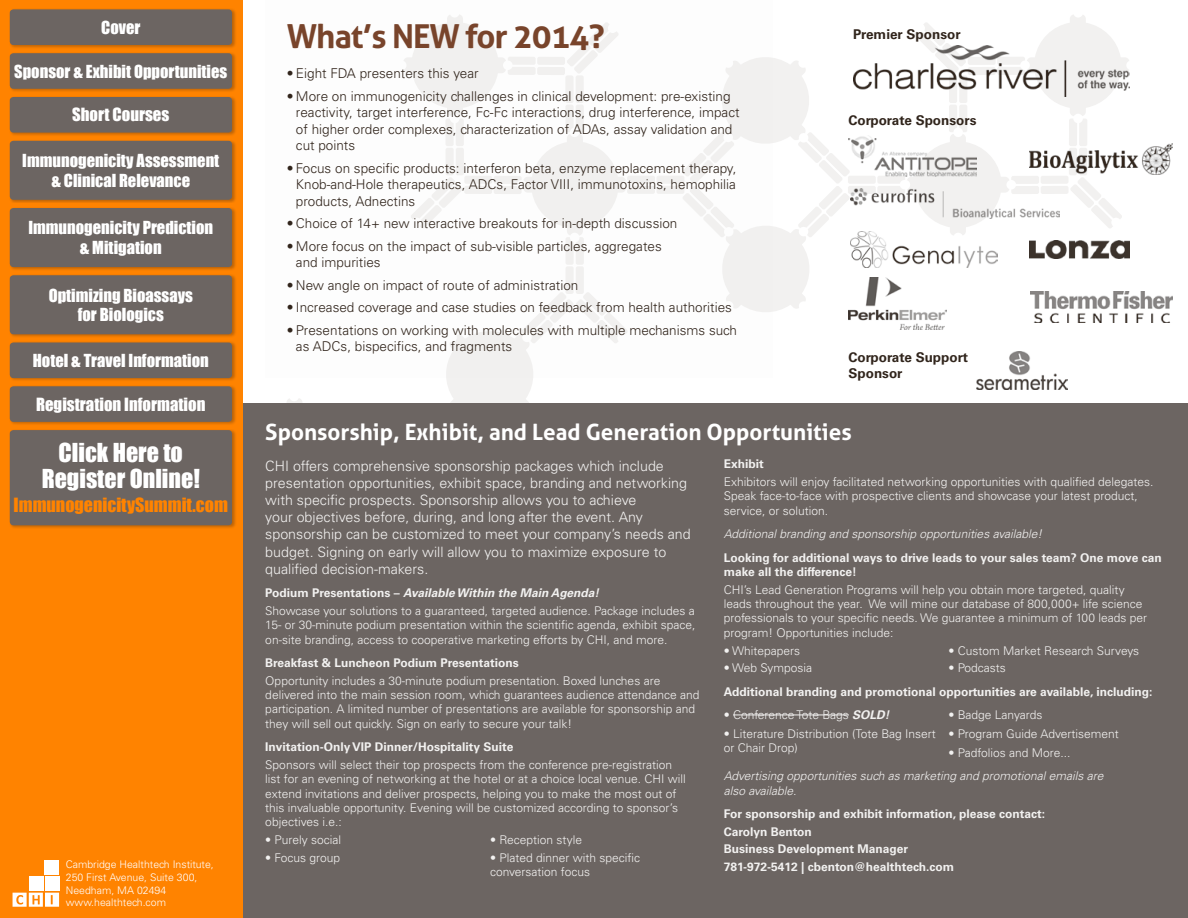
<style>
.page{position:relative;width:1188px;height:918px;background:#fff}
.page>*{position:absolute;margin:0;border:0;box-sizing:border-box;transform-origin:0 0}
.t1{font:700 33px "Aller";letter-spacing:-.03em;color:#78442b}
.t2{font:24px/25.5px "Impact";color:#fff;text-align:center}
.t3{font:700 22.5px "Aller";color:#fff}
.t4{font:18px "Impact";color:#ff8300}
.t5{font:16.8px "Impact";color:#fff}
.t6{font:16.5px/19.5px "Impact";color:#fff;text-align:center}
.t7{font:300 14.25px/17.1px "Univers LT Std";color:#f2f1f0}
.t8{font:300 13.5px/16.5px "Univers LT Std";color:#31251c}
.t9{font:700 13.5px/16.2px "Univers LT Std";color:#31251c}
.t10{font:300 12px/14.4px "Univers LT Std";color:#f2f1f0}
.t11{font:700 12px/17.7px "Univers LT Std";color:#f2f1f0}
.t12{font:italic 300 12px/14.4px "Univers LT Std";color:#f2f1f0}
.t13{font:300 10.5px/12.6px "Univers LT Std";color:#fff}
.s1{font-weight:700}
.s2{font-weight:700;font-style:italic}
</style>
<div class="page">
<div style="left:0;top:0;width:243px;height:918px;background:#ff8300"></div>
<div style="left:9px;top:8px;width:227px;height:41px;background:#31251c;opacity:.33"></div>
<div style="left:10px;top:9px;width:222px;height:36px;background:#6c6562;border-radius:4px"></div>
<div style="left:9px;top:140px;width:227px;height:63px;background:#31251c;opacity:.33"></div>
<div style="left:10px;top:141px;width:222px;height:59px;background:#6c6562;border-radius:4px"></div>
<div style="left:9px;top:207px;width:227px;height:64px;background:#31251c;opacity:.33"></div>
<div style="left:10px;top:208px;width:222px;height:59px;background:#6c6562;border-radius:4px"></div>
<div style="left:9px;top:274px;width:227px;height:64px;background:#31251c;opacity:.33"></div>
<div style="left:10px;top:275px;width:222px;height:59px;background:#6c6562;border-radius:4px"></div>
<div style="left:9px;top:52px;width:227px;height:40px;background:#31251c;opacity:.33"></div>
<div style="left:10px;top:53px;width:222px;height:36px;background:#6c6562;border-radius:4px"></div>
<div style="left:9px;top:341px;width:227px;height:41px;background:#31251c;opacity:.33"></div>
<div style="left:10px;top:343px;width:222px;height:35px;background:#6c6562;border-radius:4px"></div>
<div style="left:9px;top:96px;width:227px;height:40px;background:#31251c;opacity:.33"></div>
<div style="left:10px;top:97px;width:222px;height:36px;background:#6c6562;border-radius:4px"></div>
<div style="left:9px;top:385px;width:227px;height:41px;background:#31251c;opacity:.33"></div>
<div style="left:10px;top:386px;width:222px;height:36px;background:#6c6562;border-radius:4px"></div>
<div style="left:9px;top:429px;width:227px;height:100px;background:#31251c;opacity:.33"></div>
<div style="left:10px;top:430px;width:222px;height:95px;background:#6c6562;border-radius:4px"></div>
<div style="left:29px;top:877px;width:14px;height:14px;background:#fff"></div>
<div style="left:45px;top:861px;width:14px;height:14px;background:#fff"></div>
<div style="left:45px;top:877px;width:14px;height:14px;background:#fff"></div>
<svg style="left:13px;top:893px;width:46px;height:14px"></svg>
<div style="left:848px;top:176px;width:28px;height:8px;background:#f2f1f0;border-radius:2px"></div>
<div style="left:848px;top:186px;width:28px;height:8px;background:#f2f1f0;border-radius:2px"></div>
<svg style="left:878px;top:15px;width:244px;height:217px"></svg>
<svg style="left:773px;top:58px;width:76px;height:257px"></svg>
<svg style="left:243px;top:378px;width:385px;height:26px"></svg>
<div style="left:265px;top:0;width:508px;height:378px;background:linear-gradient(to right,#fcfcfc,#f9f9f9)"></div>
<img style="left:853px;top:45px;width:276px;height:52px">
<div style="left:243px;top:404px;width:945px;height:514px;background:#6c6562"></div>
<hr style="left:733px;top:715px;width:116px;height:1px;background:#f2f1f0">
<img style="left:1029px;top:144px;width:143px;height:30px">
<img style="left:849px;top:278px;width:97px;height:51px">
<img style="left:850px;top:232px;width:147px;height:35px">
<img style="left:1029px;top:240px;width:100px;height:18px">
<img style="left:849px;top:136px;width:127px;height:41px">
<img style="left:976px;top:352px;width:91px;height:37px">
<img style="left:1030px;top:292px;width:142px;height:30px">
<img style="left:850px;top:188px;width:210px;height:31px">
<h3 class="t6" style="left:101px;top:17px;width:41px">Cover</h3>
<h3 class="t6" style="left:14px;top:61px;width:215px">Sponsor &amp; Exhibit Opportunities</h3>
<h3 class="t5" style="left:72px;top:102px;width:99px">Short Courses</h3>
<h3 class="t6" style="left:22px;top:150px;width:199px">Immunogenicity Assessment &amp; Clinical Relevance</h3>
<h3 class="t6" style="left:28px;top:218px;width:186px">Immunogenicity Prediction &amp; Mitigation</h3>
<h3 class="t6" style="left:49px;top:285px;width:146px">Optimizing Bioassays for Biologics</h3>
<h3 class="t6" style="left:33px;top:350px;width:177px">Hotel &amp; Travel Information</h3>
<h3 class="t5" style="left:36px;top:391px;width:171px">Registration Information</h3>
<h2 class="t2" style="left:42px;top:439px;width:160px">Click Here to<br>Register Online!</h2>
<h3 class="t4" style="left:14px;top:491px;width:216px">ImmunogenicitySummit.com</h3>
<p class="t13" style="left:66px;top:858px;width:149px">Cambridge Healthtech Institute,<br>250 First Avenue, Suite 300,<br>Needham, MA 02494 www.healthtech.com</p>
<h1 class="t1" style="left:287px;top:16px;width:319px">What’s NEW for 2014?</h1>
<p class="t8" style="left:287px;top:65px;width:193px">• Eight FDA presenters this year</p>
<p class="t8" style="left:296px;top:88px;width:445px;text-indent:-9px">• More on immunogenicity challenges in clinical development: pre-existing reactivity, target interference, Fc-Fc interactions, drug interference, impact of higher order complexes, characterization of ADAs, assay validation and cut points</p>
<p class="t8" style="left:296px;top:160px;width:442px;text-align:justify;text-indent:-9px">• Focus on specific products: interferon beta, enzyme replacement therapy, Knob-and-Hole therapeutics, ADCs, Factor VIII, immunotoxins, hemophilia products, Adnectins</p>
<p class="t8" style="left:287px;top:215px;width:392px">• Choice of 14+ new interactive breakouts for in-depth discussion</p>
<p class="t8" style="left:296px;top:238px;width:367px;text-indent:-9px">• More focus on the impact of sub-visible particles, aggregates and impurities</p>
<p class="t8" style="left:287px;top:277px;width:293px">• New angle on impact of route of administration</p>
<p class="t8" style="left:287px;top:299px;width:447px">• Increased coverage and case studies on feedback from health authorities</p>
<p class="t8" style="left:296px;top:322px;width:442px;text-indent:-9px">• Presentations on working with molecules with multiple mechanisms such as ADCs, bispecifics, and fragments</p>
<p class="t9" style="left:853px;top:26px;width:109px">Premier Sponsor</p>
<p class="t9" style="left:849px;top:112px;width:129px">Corporate Sponsors</p>
<p class="t9" style="left:849px;top:349px;width:121px">Corporate Support<br>Sponsor</p>
<h3 class="t3" style="left:265px;top:419px;width:588px">Sponsorship, Exhibit, and Lead Generation Opportunities</h3>
<p class="t7" style="left:265px;top:457px;width:427px">CHI offers comprehensive sponsorship packages which include presentation opportunities, exhibit space, branding and networking with specific prospects. Sponsorship allows you to achieve<br>your objectives before, during, and long after the event. Any sponsorship can be customized to meet your company’s needs and budget. Signing on early will allow you to maximize exposure to qualified decision-makers.</p>
<p class="t10" style="left:265px;top:584px;width:431px;line-height:17.7px"><span class="s1">Podium Presentations –</span> <span class="s2">Available Within the Main Agenda!<br></span>Showcase your solutions to a guaranteed, targeted audience. Package includes a</p>
<p class="t10" style="left:265px;top:618px;width:432px">15- or 30-minute podium presentation within the scientific agenda, exhibit space, on-site branding, access to cooperative marketing efforts by CHI, and more.</p>
<p class="t11" style="left:265px;top:654px;width:255px">Breakfast &amp; Luncheon Podium Presentations</p>
<p class="t10" style="left:265px;top:673px;width:436px">Opportunity includes a 30-minute podium presentation. Boxed lunches are delivered into the main session room, which guarantees audience attendance and participation. A limited number of presentations are available for sponsorship and they will sell out quickly. Sign on early to secure your talk!</p>
<p class="t11" style="left:265px;top:738px;width:250px">Invitation-Only VIP Dinner/Hospitality Suite</p>
<p class="t10" style="left:265px;top:757px;width:422px">Sponsors will select their top prospects from the conference pre-registration list for an evening of networking at the hotel or at a choice local venue. CHI will extend invitations and deliver prospects, helping you to make the most out of this invaluable opportunity. Evening will be customized according to sponsor’s objectives i.e.:</p>
<p class="t10" style="left:265px;top:833px;width:77px">• Purely social</p>
<p class="t10" style="left:265px;top:850px;width:76px">• Focus group</p>
<p class="t11" style="left:724px;top:455px;width:42px">Exhibit</p>
<p class="t10" style="left:724px;top:475px;width:431px">Exhibitors will enjoy facilitated networking opportunities with qualified delegates.<br>Speak face-to-face with prospective clients and showcase your latest product, service, or solution.</p>
<p class="t12" style="left:724px;top:527px;width:320px">Additional branding and sponsorship opportunities available!</p>
<p class="t11" style="left:724px;top:550px;width:439px;line-height:14.4px">Looking for additional ways to drive leads to your sales team? One move can make all the difference!</p>
<p class="t10" style="left:724px;top:582px;width:425px">CHI’s Lead Generation Programs will help you obtain more targeted, quality leads throughout the year. We will mine our database of 800,000+ life science professionals to your specific needs. We guarantee a minimum of 100 leads per program! Opportunities include:</p>
<p class="t10" style="left:724px;top:643px;width:78px">• Whitepapers</p>
<p class="t10" style="left:724px;top:661px;width:90px">• Web Symposia</p>
<p class="t10" style="left:949px;top:643px;width:192px">• Custom Market Research Surveys</p>
<p class="t10" style="left:949px;top:661px;width:59px">• Podcasts</p>
<p class="t11" style="left:724px;top:683px;width:430px">Additional branding and promotional opportunities are available, including:</p>
<p class="t10" style="left:724px;top:708px;width:167px">• Conference Tote Bags <span class="s2">SOLD!</span></p>
<p class="t10" style="left:724px;top:726px;width:214px">• Literature Distribution (Tote Bag Insert or Chair Drop)</p>
<p class="t10" style="left:949px;top:708px;width:95px">• Badge Lanyards</p>
<p class="t10" style="left:949px;top:726px;width:172px">• Program Guide Advertisement</p>
<p class="t10" style="left:949px;top:745px;width:124px">• Padfolios and More...</p>
<p class="t12" style="left:724px;top:769px;width:381px">Advertising opportunities such as marketing and promotional emails are also available.</p>
<p class="t11" style="left:724px;top:805px;width:323px">For sponsorship and exhibit information, please contact:<br>Carolyn Benton<br>Business Development Manager<br>781-972-5412 | cbenton@healthtech.com</p>
<p class="t10" style="left:490px;top:833px;width:94px">• Reception style</p>
<p class="t10" style="left:490px;top:850px;width:152px">• Plated dinner with specific conversation focus</p>
</div>
